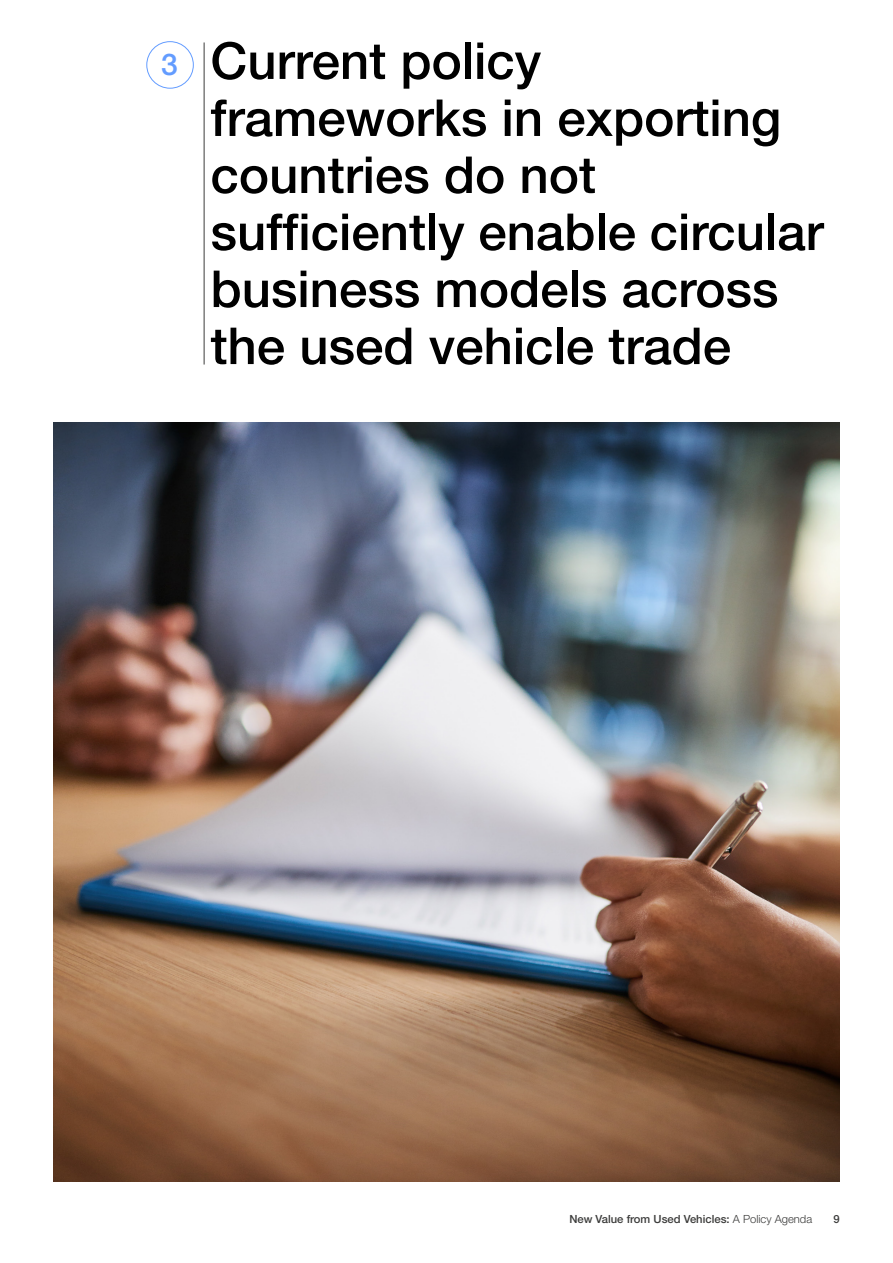
<style>
.page{position:relative;width:893px;height:1263px;background:#fff}
.page>*{position:absolute;margin:0;border:0;box-sizing:border-box;transform-origin:0 0}
.t1{font:500 51px/57px "Helvetica Neue LT Pro";color:#000}
.t2{font:500 30px "Helvetica Neue LT Pro";color:#639cff}
.t3{font:500 11.25px "Helvetica Neue LT Pro";color:#3c3c3b}
.s1{font-weight:300}
</style>
<div class="page">
<hr style="left:204px;top:42px;width:1px;height:323px;background:#3c3c3b">
<div style="left:147px;top:41px;width:47px;height:47px;border:1px solid #639cff;border-radius:50%"></div>
<img style="left:53px;top:422px;width:787px;height:759px">
<p class="t2" style="left:161px;top:46px;width:18px">3</p>
<p class="t1" style="left:210px;top:32px;width:615px">Current policy frameworks in exporting countries do not sufficiently enable circular business models across the used vehicle trade</p>
<p class="t3" style="left:569px;top:1212px;width:244px">New Value from Used Vehicles: <span class="s1">A Policy Agenda</span></p>
<p class="t3" style="left:834px;top:1212px;width:8px">9</p>
</div>
